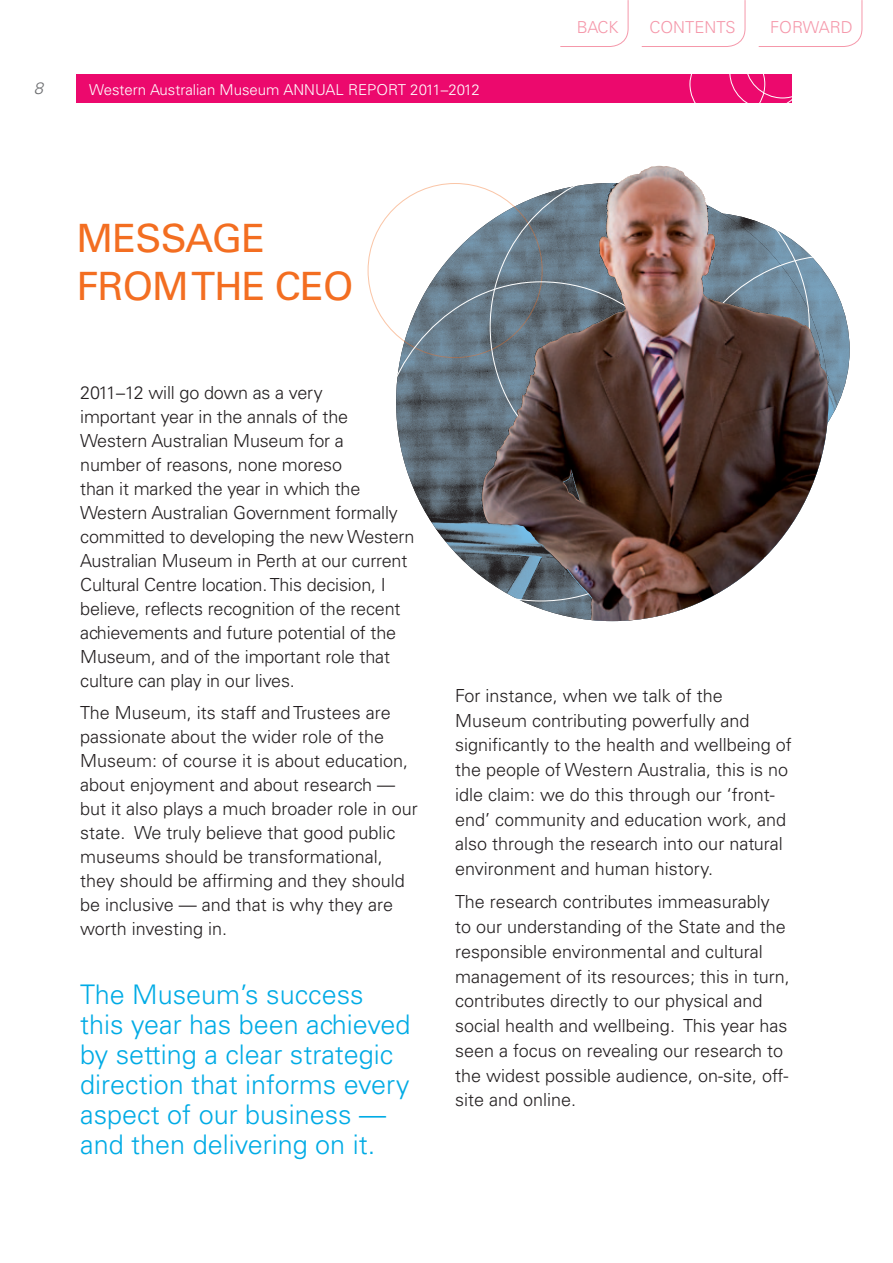
<style>
.page{position:relative;width:893px;height:1263px;background:#fff}
.page>*{position:absolute;margin:0;border:0;box-sizing:border-box;transform-origin:0 0}
.t1{font:39px/48px "Univers LT Std";letter-spacing:-.02em;color:#f36e21}
.t2{font:300 27px/30px "Univers LT Std";color:#00abe5}
.t3{font:300 18px/24px "Univers LT Std";color:#231f20}
.t4{font:300 16.5px "Univers LT Std";color:#f598aa}
.t5{font:italic 300 16.5px "Univers LT Std";color:#6c6d70}
.t6{font:300 15px "Univers LT Std";color:#fff}
</style>
<div class="page">
<img style="left:396px;top:183px;width:414px;height:438px">
<svg style="left:677px;top:255px;width:173px;height:320px"></svg>
<img style="left:482px;top:183px;width:144px;height:356px">
<img style="left:599px;top:166px;width:116px;height:81px">
<div style="left:77px;top:74px;width:715px;height:28px;background:#ec096d"></div>
<svg style="left:690px;top:74px;width:102px;height:28px"></svg>
<svg style="left:641px;top:0;width:104px;height:47px"></svg>
<svg style="left:758px;top:0;width:104px;height:47px"></svg>
<svg style="left:560px;top:0;width:68px;height:47px"></svg>
<p class="t5" style="left:34px;top:78px;width:11px">8</p>
<p class="t6" style="left:89px;top:80px;width:392px">Western Australian Museum ANNUAL REPORT 2011–2012</p>
<h1 class="t1" style="left:77px;top:214px;width:207px;text-indent:135px">GE<br>FROMTHE CEO</h1>
<h1 class="t1" style="left:77px;top:214px;width:42px">MESSA</h1>
<p class="t4" style="left:577px;top:17px;width:43px">BACK</p>
<p class="t4" style="left:649px;top:17px;width:88px">CONTENTS</p>
<p class="t4" style="left:770px;top:17px;width:84px">FORWARD</p>
<p class="t3" style="left:80px;top:380px;width:336px">2011–12 will go down as a very<br>important year in the annals of the Western Australian Museum for a<br>number of reasons, none moreso<br>than it marked the year in which the Western Australian Government formally committed to developing the new Western Australian Museum in Perth at our current Cultural Centre location. This decision, I believe, reflects recognition of the recent achievements and future potential of the Museum, and of the important role that culture can play in our lives.</p>
<p class="t3" style="left:80px;top:701px;width:339px">The Museum, its staff and Trustees are passionate about the wider role of the Museum: of course it is about education, about enjoyment and about research — but it also plays a much broader role in our state. We truly believe that good public museums should be transformational, they should be affirming and they should be inclusive — and that is why they are worth investing in.</p>
<h2 class="t2" style="left:80px;top:979px;width:332px">The Museum’s success this year has been achieved by setting a clear strategic direction that informs every aspect of our business — and then delivering on it.</h2>
<p class="t3" style="left:455px;top:683px;width:338px;line-height:24.8px">For instance, when we talk of the Museum contributing powerfully and significantly to the health and wellbeing of the people of Western Australia, this is no idle claim: we do this through our ‘front&shy;end’ community and education work, and also through the research into our natural environment and human history.</p>
<p class="t3" style="left:455px;top:890px;width:336px;line-height:24.8px">The research contributes immeasurably to our understanding of the State and the responsible environmental and cultural management of its resources; this in turn, contributes directly to our physical and social health and wellbeing. This year has seen a focus on revealing our research to the widest possible audience, on-site, off&shy;site and online.</p>
</div>
